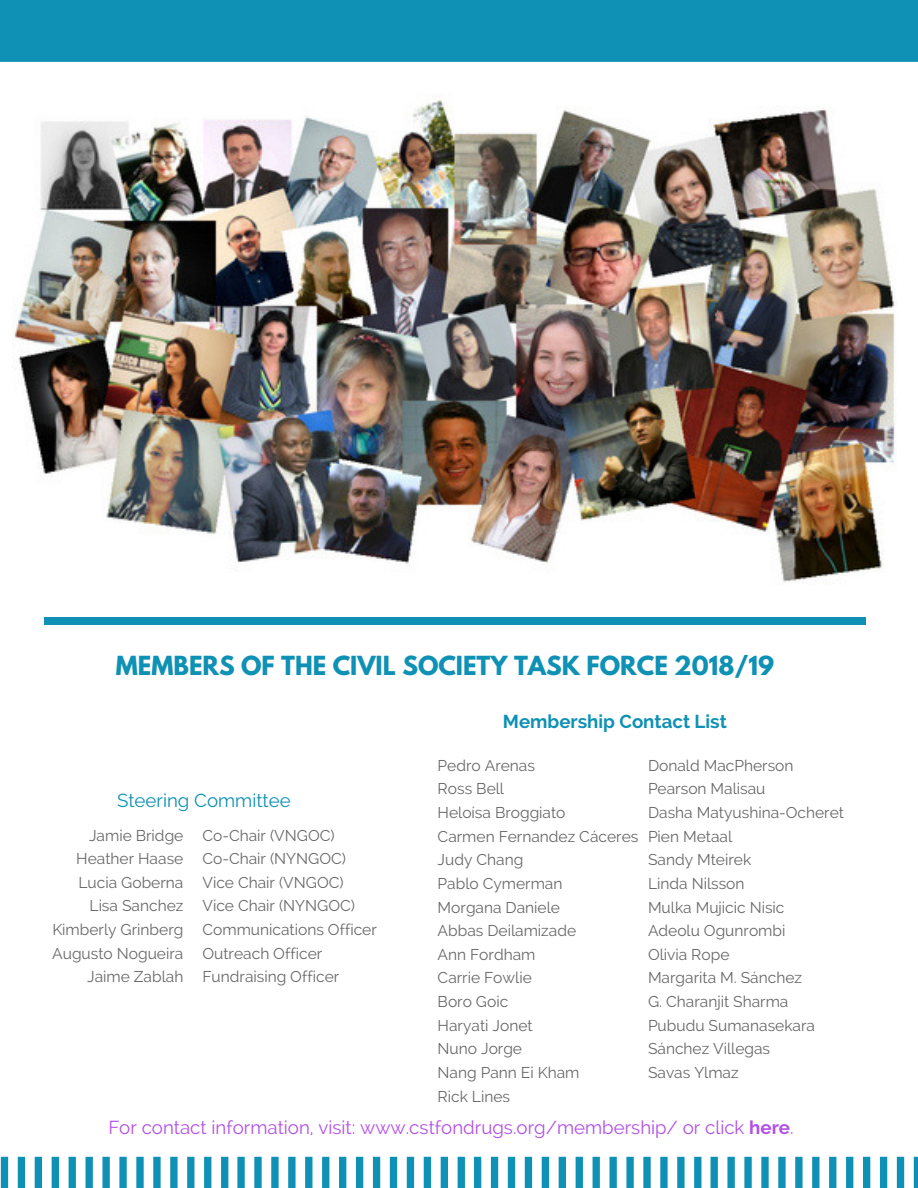
<style>
.page{position:relative;width:918px;height:1188px;background:#fff}
.page>*{position:absolute;margin:0;border:0;box-sizing:border-box;transform-origin:0 0}
.t1{font:700 23.25px "League Spartan";color:#0e91b4}
.t2{font:18.75px "Raleway";color:#b350e6}
.t3{font:700 18.75px "Raleway";color:#0e91b4}
.t4{font:18.75px "Raleway";color:#0e91b4}
.t5{font:15.6px/23.7px "Raleway";color:#000}
.s1{font-weight:700}
</style>
<div class="page">
<div style="left:0;top:0;width:918px;height:62px;background:#0e91b4"></div>
<svg style="left:1px;top:1157px;width:227px;height:31px"></svg>
<svg style="left:237px;top:1157px;width:228px;height:31px"></svg>
<svg style="left:474px;top:1157px;width:228px;height:31px"></svg>
<svg style="left:711px;top:1157px;width:207px;height:31px"></svg>
<div style="left:44px;top:617px;width:46px;height:8px;background:#0e91b4"></div>
<div style="left:820px;top:617px;width:46px;height:8px;background:#0e91b4"></div>
<div style="left:89px;top:617px;width:317px;height:8px;background:#0e91b4"></div>
<div style="left:405px;top:617px;width:317px;height:8px;background:#0e91b4"></div>
<div style="left:721px;top:617px;width:100px;height:8px;background:#0e91b4"></div>
<img style="left:12px;top:93px;width:885px;height:490px">
<h1 class="t1" style="left:116px;top:654px;width:660px">MEMBERS OF THE CIVIL SOCIETY TASK FORCE 2018/19</h1>
<p class="t4" style="left:117px;top:789px;width:175px">Steering Committee</p>
<p class="t5" style="left:202px;top:823px;width:176px">Co-Chair (VNGOC)<br>Co-Chair (NYNGOC)<br>Vice Chair (VNGOC)<br>Vice Chair (NYNGOC)<br>Communications Officer<br>Outreach Officer<br>Fundraising Officer</p>
<p class="t5" style="left:52px;top:823px;width:133px;text-align:right">Jamie Bridge<br>Heather Haase<br>Lucia Goberna<br>Lisa Sanchez<br>Kimberly Grinberg<br>Augusto Nogueira<br>Jaime Zablah</p>
<p class="t3" style="left:503px;top:710px;width:226px">Membership Contact List</p>
<p class="t5" style="left:438px;top:753px;width:202px">Pedro Arenas<br>Ross Bell<br>Heloísa Broggiato<br>Carmen Fernandez Cáceres<br>Judy Chang<br>Pablo Cymerman<br>Morgana Daniele<br>Abbas Deilamizade<br>Ann Fordham<br>Carrie Fowlie<br>Boro Goic<br>Haryati Jonet<br>Nuno Jorge<br>Nang Pann Ei Kham<br>Rick Lines</p>
<p class="t5" style="left:648px;top:753px;width:198px">Donald MacPherson<br>Pearson Malisau<br>Dasha Matyushina-Ocheret<br>Pien Metaal<br>Sandy Mteirek<br>Linda Nilsson<br>Mulka Mujicic Nisic<br>Adeolu Ogunrombi<br>Olivia Rope<br>Margarita M. Sánchez<br>G. Charanjit Sharma<br>Pubudu Sumanasekara<br>Sánchez Villegas<br>Savas Ylmaz</p>
<p class="t2" style="left:108px;top:1116px;width:687px">For contact information, visit: www.cstfondrugs.org/membership/ or click <span class="s1">here</span>.</p>
</div>
